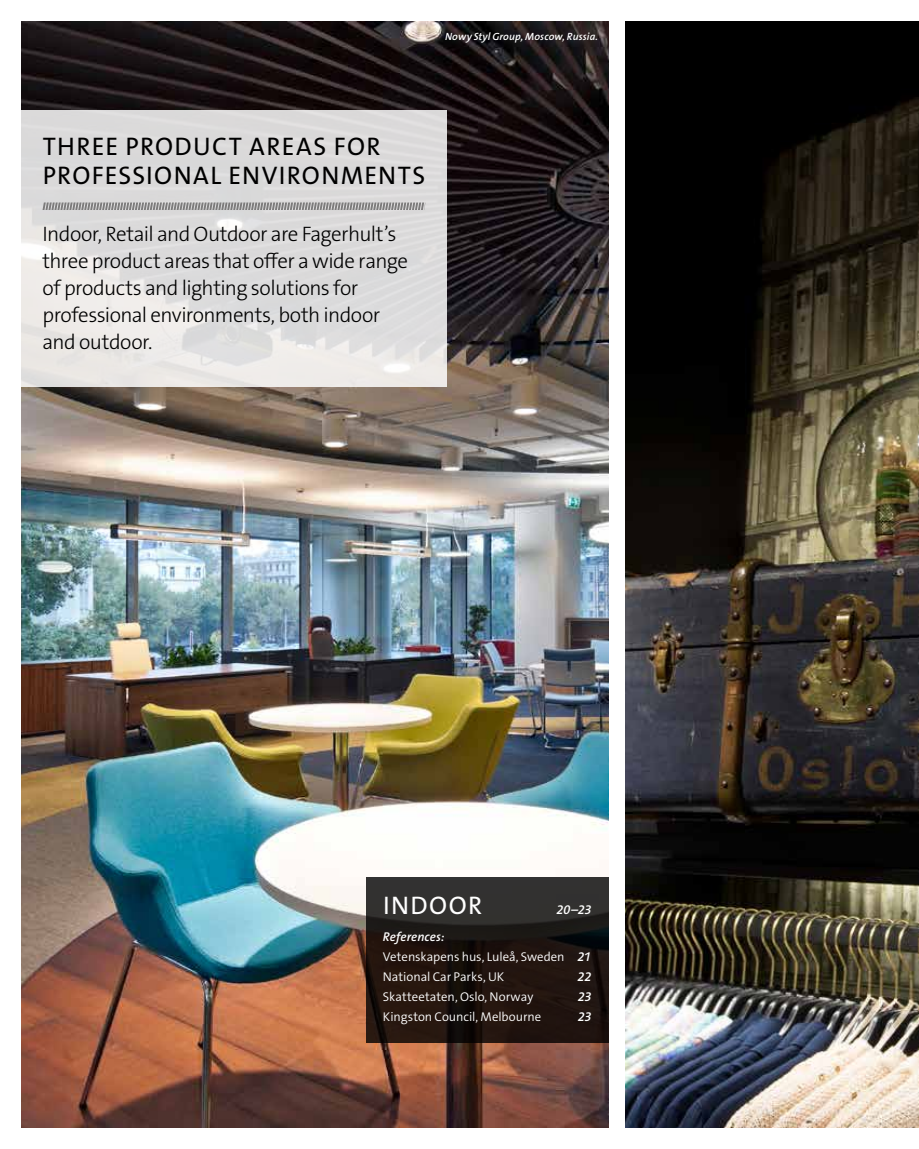
<style>
.page{position:relative;width:919px;height:1149px;background:#fff}
.page>*{position:absolute;margin:0;border:0;box-sizing:border-box;transform-origin:0 0}
.t1{font:25.5px/28.5px "Fagerhult The Sans LT5";letter-spacing:.05em;color:#000}
.t2{font:25.5px "Fagerhult The Sans LT5";letter-spacing:.055em;color:#fff}
.t3{font:21px/27px "Fagerhult The Sans LT3";letter-spacing:-.025em;color:#000}
.t4{font:12.75px/20px "Fagerhult The Sans LT4";color:#fff}
.t5{font:italic 12.75px "Fagerhult The Sans LT6";color:#fff}
.t6{font:italic 10.5px "Fagerhult The Sans LT6";letter-spacing:.01em;color:#fff}
.s1{font-family:"Fagerhult The Sans LT6";font-style:italic}
</style>
<div class="page">
<img style="left:625px;top:21px;width:293px;height:1106px">
<img style="left:21px;top:21px;width:587px;height:1106px">
<div style="left:21px;top:111px;width:425px;height:276px;background:linear-gradient(to bottom,#d8d7d8,#e9e7e5)"></div>
<svg style="left:43px;top:202px;width:382px;height:8px"></svg>
<svg style="left:366px;top:876px;width:242px;height:166px;fill:#231710"></svg>
<p class="t6" style="left:445px;top:29px;width:154px">Nowy Styl Group, Moscow, Russia.</p>
<p class="t1" style="left:43px;top:132px;width:384px">THREE PRODUCT AREAS FOR<br>PROFESSIONAL ENVIRONMENTS</p>
<p class="t3" style="left:43px;top:221px;width:367px">Indoor, Retail and Outdoor are Fagerhult’s three product areas that offer a wide range of products and lighting solutions for professional environments, both indoor and outdoor.</p>
<p class="t2" style="left:383px;top:888px;width:101px">INDOOR</p>
<p class="t5" style="left:556px;top:901px;width:36px">20–23</p>
<p class="t5" style="left:383px;top:928px;width:63px">References:</p>
<p class="t4" style="left:383px;top:946px;width:210px">Vetenskapens hus, Luleå, Sweden <span class="s1">21<br></span>National Car Parks, UK</p>
<p class="t5" style="left:577px;top:968px;width:15px">22</p>
<p class="t4" style="left:383px;top:986px;width:152px">Skatteetaten, Oslo, Norway</p>
<p class="t5" style="left:577px;top:988px;width:15px">23</p>
<p class="t4" style="left:383px;top:1006px;width:160px">Kingston Council, Melbourne</p>
<p class="t5" style="left:577px;top:1008px;width:15px">23</p>
</div>
